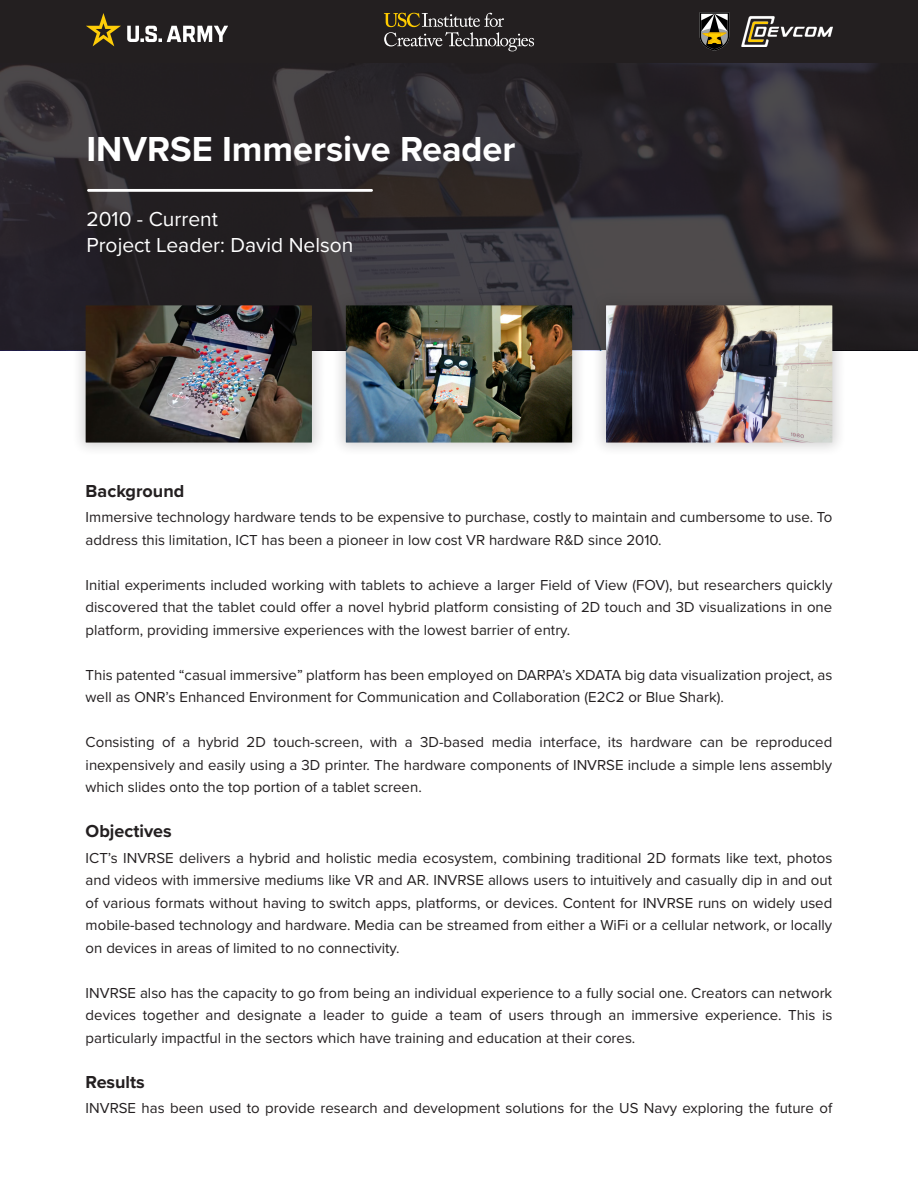
<style>
.page{position:relative;width:918px;height:1188px;background:#fff}
.page>*{position:absolute;margin:0;border:0;box-sizing:border-box;transform-origin:0 0}
.t1{font:700 36px "Proxima Nova";color:#fff}
.t2{font:21px "Proxima Nova";color:#fff}
.t3{font:700 18px "Proxima Nova";color:#231f20}
.t4{font:15px/22.5px "Proxima Nova";color:#231f20;text-align:justify}
</style>
<div class="page">
<div style="left:0;top:0;width:918px;height:63px;background:#231f20"></div>
<svg style="left:127px;top:26px;width:101px;height:16px"></svg>
<svg style="left:86px;top:13px;width:35px;height:33px"></svg>
<svg style="left:384px;top:13px;width:150px;height:38px"></svg>
<svg style="left:0;top:63px;width:918px;height:287px;fill:#282327"></svg>
<hr style="left:87px;top:189px;width:286px;height:3px;background:#fff">
<div style="left:332px;top:291px;width:255px;height:166px;background:#231f20;opacity:.2"></div>
<img style="left:346px;top:305px;width:226px;height:138px">
<div style="left:592px;top:291px;width:255px;height:166px;background:#231f20;opacity:.2"></div>
<img style="left:606px;top:305px;width:226px;height:138px">
<div style="left:72px;top:291px;width:254px;height:166px;background:#231f20;opacity:.2"></div>
<img style="left:86px;top:305px;width:226px;height:138px">
<svg style="left:700px;top:13px;width:29px;height:38px"></svg>
<img style="left:741px;top:16px;width:91px;height:31px">
<p class="t1" style="left:86px;top:122px;width:431px">INVRSE Immersive Reader</p>
<p class="t2" style="left:86px;top:204px;width:133px">2010 - Current</p>
<p class="t2" style="left:86px;top:229px;width:269px">Project Leader: David Nelson</p>
<p class="t3" style="left:86px;top:478px;width:100px">Background</p>
<p class="t4" style="left:86px;top:506px;width:748px">Immersive technology hardware tends to be expensive to purchase, costly to maintain and cumbersome to use. To address this limitation, ICT has been a pioneer in low cost VR hardware R&amp;D since 2010.</p>
<p class="t4" style="left:86px;top:573px;width:748px">Initial experiments included working with tablets to achieve a larger Field of View (FOV), but researchers quickly discovered that the tablet could offer a novel hybrid platform consisting of 2D touch and 3D visualizations in one platform, providing immersive experiences with the lowest barrier of entry.</p>
<p class="t4" style="left:86px;top:663px;width:748px">This patented “casual immersive” platform has been employed on DARPA’s XDATA big data visualization project, as well as ONR’s Enhanced Environment for Communication and Collaboration (E2C2 or Blue Shark).</p>
<p class="t4" style="left:86px;top:731px;width:748px">Consisting of a hybrid 2D touch-screen, with a 3D-based media interface, its hardware can be reproduced inexpensively and easily using a 3D printer. The hardware components of INVRSE include a simple lens assembly which slides onto the top portion of a tablet screen.</p>
<p class="t3" style="left:86px;top:818px;width:88px">Objectives</p>
<p class="t4" style="left:86px;top:846px;width:748px">ICT’s INVRSE delivers a hybrid and holistic media ecosystem, combining traditional 2D formats like text, photos and videos with immersive mediums like VR and AR. INVRSE allows users to intuitively and casually dip in and out of various formats without having to switch apps, platforms, or devices. Content for INVRSE runs on widely used mobile-based technology and hardware. Media can be streamed from either a WiFi or a cellular network, or locally on devices in areas of limited to no connectivity.</p>
<p class="t4" style="left:86px;top:981px;width:748px">INVRSE also has the capacity to go from being an individual experience to a fully social one. Creators can network devices together and designate a leader to guide a team of users through an immersive experience. This is particularly impactful in the sectors which have training and education at their cores.</p>
<p class="t3" style="left:86px;top:1069px;width:61px">Results</p>
<p class="t4" style="left:86px;top:1097px;width:748px">INVRSE has been used to provide research and development solutions for the US Navy exploring the future of</p>
</div>
